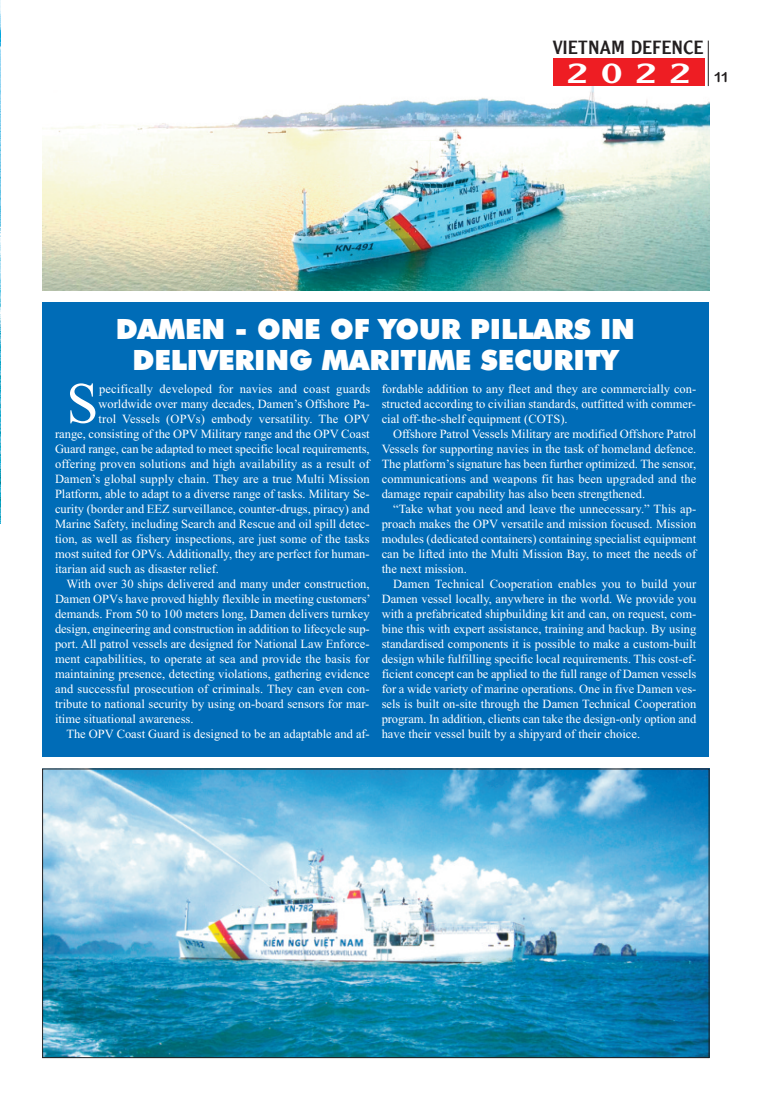
<style>
.page{position:relative;width:766px;height:1106px;background:#fff}
.page>*{position:absolute;margin:0;border:0;box-sizing:border-box;transform-origin:0 0}
.t1{font:57.8px "Times New Roman";color:#fff}
.t2{font:30px "Vn Clearface Gothic 2";color:#fff;scale:1.47 1}
.t3{font:28px/31px "UTM Futura Extra";letter-spacing:-.005em;color:#fff;text-align:center}
.t4{font:20px "Vn Clearface Gothic 2";color:#231f20;scale:1.04 1}
.t5{font:12.5px/15px "Times New Roman";color:#fff;text-align:justify}
.s1{font-family:"Vn Arial Rounded Bold 2";font-size:14px;color:#231f20}
</style>
<div class="page">
<img style="left:43px;top:40px;width:666px;height:250px">
<div style="left:43px;top:302px;width:666px;height:455px;background:#006cb7"></div>
<img style="left:0;top:0;width:1px;height:523px">
<div style="left:552px;top:37px;width:152px;height:21px;background:#fff"></div>
<div style="left:553px;top:58px;width:151px;height:28px;background:#ee1d23"></div>
<hr style="left:708px;top:41px;width:1px;height:45px;background:#231f20">
<img style="left:44px;top:770px;width:663px;height:285px">
<h3 class="t4" style="left:552px;top:35px;width:146px">VIETNAM DEFENCE</h3>
<h2 class="t2" style="left:566px;top:55px;width:112px">2022 <span class="s1">11</span></h2>
<h3 class="t3" style="left:116px;top:313px;width:520px">DAMEN - ONE OF YOUR PILLARS IN<br>DELIVERING MARITIME SECURITY</h3>
<h1 class="t1" style="left:66px;top:369px;width:34px">S</h1>
<p class="t5" style="left:99px;top:381px;width:272px">pecifically developed for navies and coast guards</p>
<p class="t5" style="left:98px;top:396px;width:273px">worldwide over many decades, damen’s offshore Pa-</p>
<p class="t5" style="left:98px;top:411px;width:273px">trol Vessels (oPVs) embody versatility. The oPV</p>
<p class="t5" style="left:55px;top:426px;width:316px">range, consisting of the oPV Military range and the oPV Coast</p>
<p class="t5" style="left:55px;top:441px;width:316px">guard range, can be adapted to meet specific local requirements,</p>
<p class="t5" style="left:55px;top:456px;width:316px">offering proven solutions and high availability as a result of</p>
<p class="t5" style="left:55px;top:471px;width:316px">damen’s global supply chain. They are a true Multi Mission</p>
<p class="t5" style="left:55px;top:486px;width:316px">Platform, able to adapt to a diverse range of tasks. Military Se-</p>
<p class="t5" style="left:55px;top:501px;width:316px">curity (border and EEZ surveillance, counter-drugs, piracy) and</p>
<p class="t5" style="left:55px;top:516px;width:316px">Marine Safety, including Search and Rescue and oil spill detec-</p>
<p class="t5" style="left:55px;top:531px;width:316px">tion, as well as fishery inspections, are just some of the tasks</p>
<p class="t5" style="left:55px;top:546px;width:316px">most suited for oPVs. additionally, they are perfect for human-</p>
<p class="t5" style="left:55px;top:561px;width:165px">itarian aid such as disaster relief.</p>
<p class="t5" style="left:66px;top:576px;width:305px">With over 30 ships delivered and many under construction,</p>
<p class="t5" style="left:55px;top:591px;width:317px">damen oPVs have proved highly flexible in meeting customers’</p>
<p class="t5" style="left:55px;top:606px;width:316px">demands. From 50 to 100 meters long, damen delivers turnkey</p>
<p class="t5" style="left:55px;top:621px;width:316px">design, engineering and construction in addition to lifecycle sup-</p>
<p class="t5" style="left:55px;top:636px;width:316px">port. all patrol vessels are designed for National Law Enforce-</p>
<p class="t5" style="left:55px;top:651px;width:316px">ment capabilities, to operate at sea and provide the basis for</p>
<p class="t5" style="left:55px;top:666px;width:316px">maintaining presence, detecting violations, gathering evidence</p>
<p class="t5" style="left:55px;top:681px;width:316px">and successful prosecution of criminals. They can even con-</p>
<p class="t5" style="left:55px;top:696px;width:316px">tribute to national security by using on-board sensors for mar-</p>
<p class="t5" style="left:55px;top:711px;width:140px">itime situational awareness.</p>
<p class="t5" style="left:66px;top:726px;width:305px">The oPV Coast guard is designed to be an adaptable and af-</p>
<p class="t5" style="left:381px;top:381px;width:316px">fordable addition to any fleet and they are commercially con&shy;structed according to civilian standards, outfitted with commer&shy;cial off-the-shelf equipment (CoTS).</p>
<p class="t5" style="left:381px;top:426px;width:316px;text-indent:11px">offshore Patrol Vessels Military are modified offshore Patrol Vessels for supporting navies in the task of homeland defence.<br>The platform’s signature has been further optimized. The sensor, communications and weapons fit has been upgraded and the damage repair capability has also been strengthened.</p>
<p class="t5" style="left:381px;top:501px;width:316px;text-indent:11px">“Take what you need and leave the unnecessary.” This ap&shy;proach makes the oPV versatile and mission focused. Mission modules (dedicated containers) containing specialist equipment can be lifted into the Multi Mission Bay, to meet the needs of the next mission.</p>
<p class="t5" style="left:381px;top:576px;width:316px;text-indent:11px">damen Technical Cooperation enables you to build your damen vessel locally, anywhere in the world. We provide you with a prefabricated shipbuilding kit and can, on request, com&shy;bine this with expert assistance, training and backup. By using standardised components it is possible to make a custom-built design while fulfilling specific local requirements. This cost-ef&shy;ficient concept can be applied to the full range of damen vessels for a wide variety of marine operations. one in five damen ves&shy;sels is built on-site through the damen Technical Cooperation program. In addition, clients can take the design-only option and have their vessel built by a shipyard of their choice.</p>
</div>
